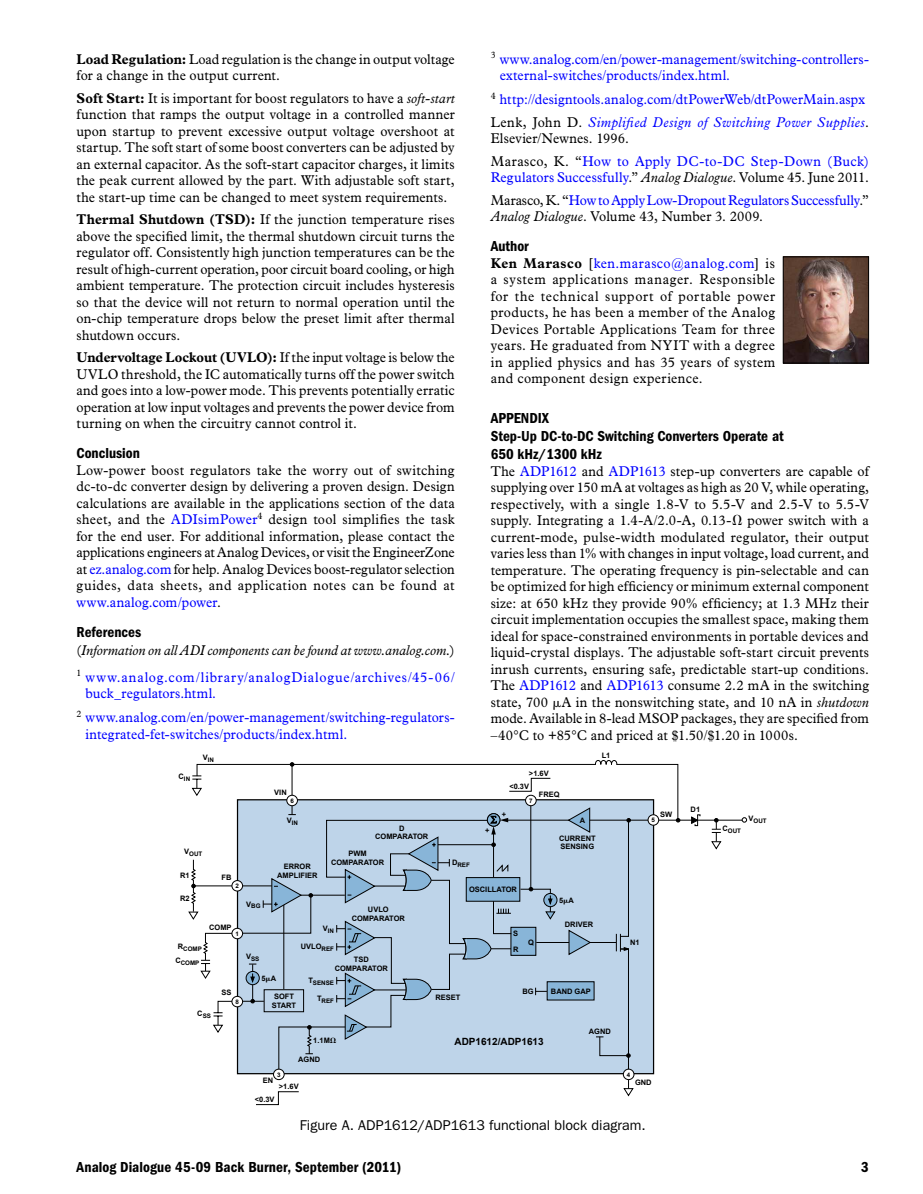
<style>
.page{position:relative;width:923px;height:1194px;background:#fff}
.page>*{position:absolute;margin:0;border:0;box-sizing:border-box;transform-origin:0 0}
.t1{font:15px/18px "ITC Franklin Gothic Std Dm Cd";color:#000}
.t2{font:14.25px/16.5px "Plantin Std";letter-spacing:.015em;color:#000;text-align:justify;scale:.93 1}
.t3{font:14.25px/22.5px "Plantin Std";letter-spacing:.01em;color:#00f;scale:.93 1}
.t4{font:italic 14.25px/27px "Plantin Std";letter-spacing:.005em;color:#000;scale:.93 1}
.t5{font:14.25px "ITC Franklin Gothic Std";color:#000}
.t6{font:700 9.9px "Arial";color:#000}
.t7{font:700 7.5px/8.7px "Arial";color:#000;text-align:center}
.t8{font:700 6.3px/13.6px "Arial";color:#000;text-align:center}
.s1{font-weight:700}
.s2{font-style:italic}
.s3{color:#00f}
.s4{font-style:normal}
.s5{font-style:normal;color:#00f}
.s6{color:#000}
.s7{font-style:italic;color:#000}
</style>
<div class="page">
<img style="left:784px;top:259px;width:82px;height:102px">
<div style="left:782px;top:257px;width:86px;height:106px;border:1px solid #000"></div>
<svg style="left:690px;top:814px;width:11px;height:13px"></svg>
<hr style="left:506px;top:820px;width:238px;height:1px;background:#000">
<svg style="left:710px;top:818px;width:12px;height:32px"></svg>
<svg style="left:741px;top:817px;width:6px;height:6px"></svg>
<svg style="left:188px;top:760px;width:492px;height:346px"></svg>
<p class="t2" style="left:77px;top:51px;width:408px"><span class="s1">Load Regulation:</span> Load regulation is the change in output voltage for a change in the output current.</p>
<p class="t2" style="left:77px;top:90px;width:408px"><span class="s1">Soft Start:</span> It is important for boost regulators to have a <span class="s2">soft-start </span>function that ramps the output voltage in a controlled manner upon startup to prevent excessive output voltage overshoot at startup. The soft start of some boost converters can be adjusted by an external capacitor. As the soft-start capacitor charges, it limits the peak current allowed by the part. With adjustable soft start, the start-up time can be changed to meet system requirements.</p>
<p class="t2" style="left:77px;top:211px;width:408px"><span class="s1">Thermal Shutdown (TSD):</span> If the junction temperature rises above the specified limit, the thermal shutdown circuit turns the regulator off. Consistently high junction temperatures can be the result of high-current operation, poor circuit board cooling, or high ambient temperature. The protection circuit includes hysteresis so that the device will not return to normal operation until the on-chip temperature drops below the preset limit after thermal shutdown occurs.</p>
<p class="t2" style="left:77px;top:350px;width:408px"><span class="s1">Undervoltage Lockout (UVLO):</span> If the input voltage is below the UVLO threshold, the IC automatically turns off the power switch and goes into a low-power mode. This prevents potentially erratic operation at low input voltages and prevents the power device from turning on when the circuitry cannot control it.</p>
<p class="t1" style="left:76px;top:445px;width:65px">Conclusion</p>
<p class="t2" style="left:76px;top:462px;width:408px">Low-power boost regulators take the worry out of switching dc-to-dc converter design by delivering a proven design. Design calculations are available in the applications section of the data sheet, and the <span class="s3">ADIsimPower</span><sup>4</sup> design tool simplifies the task for the end user. For additional information, please contact the applications engineers at Analog Devices, or visit the EngineerZone at <span class="s3">ez.analog.com</span> for help. Analog Devices boost-regulator selection guides, data sheets, and application notes can be found at <span class="s3">www.analog.com/power</span>.</p>
<p class="t1" style="left:76px;top:623px;width:66px">References</p>
<p class="t4" style="left:76px;top:637px;width:408px"><span class="s4">(</span>Information on all ADI components can be found at www.analog.com.<span class="s4">)<br></span><sup>1</sup> <span class="s5">www.analog.com/library/analogDialogue/archives/45-06/</span></p>
<p class="t3" style="left:76px;top:682px;width:408px;line-height:24px;text-indent:9px">buck_regulators.html.<br><sup>2</sup> www.analog.com/en/power-management/switching-regulators-</p>
<p class="t3" style="left:86px;top:723px;width:283px">integrated-fet-switches/products/index.html.</p>
<p class="t8" style="left:203px;top:753px;width:13px"><sup>V</sup>IN</p>
<p class="t3" style="left:500px;top:51px;width:398px;line-height:16.5px;text-indent:-9px"><sup>3</sup> www.analog.com/en/power-management/switching-controllers&shy;external-switches/products/index.html.</p>
<p class="t3" style="left:490px;top:88px;width:408px"><sup>4</sup> http://designtools.analog.com/dtPowerWeb/dtPowerMain.aspx<br><span class="s6">Lenk, John D.</span> <span class="s2">Simplified Design of Switching Power Supplies</span><span class="s6">.</span></p>
<p class="t3" style="left:491px;top:127px;width:408px"><span class="s6">Elsevier/Newnes. 1996.<br>Marasco, K. “</span>How to Apply DC-to-DC Step-Down (Buck)</p>
<p class="t3" style="left:491px;top:166px;width:408px">Regulators Successfully<span class="s6">.”</span> <span class="s7">Analog Dialogue</span><span class="s6">. Volume 45. June 2011.<br>Marasco, K. “</span>How to Apply Low-Dropout Regulators Successfully<span class="s6">.”</span></p>
<p class="t2" style="left:491px;top:208px;width:294px"><span class="s2">Analog Dialogue</span>. Volume 43, Number 3. 2009.</p>
<p class="t1" style="left:490px;top:238px;width:40px">Author</p>
<p class="t2" style="left:490px;top:255px;width:307px"><span class="s1">Ken Marasco</span> [<span class="s3">ken.marasco@analog.com</span>] is a system applications manager. Responsible for the technical support of portable power products, he has been a member of the Analog Devices Portable Applications Team for three years. He graduated from NYIT with a degree in applied physics and has 35 years of system and component design experience.</p>
<p class="t1" style="left:490px;top:409px;width:294px">Appendix<br>Step-Up DC-to-DC Switching Converters Operate at<br>650 kHz/1300 kHz</p>
<p class="t2" style="left:490px;top:463px;width:408px">The <span class="s3">ADP1612</span> and <span class="s3">ADP1613</span> step-up converters are capable of supplying over 150 mA at voltages as high as 20 V, while operating, respectively, with a single 1.8-V to 5.5-V and 2.5-V to 5.5-V supply. Integrating a 1.4-A/2.0-A, 0.13- power switch with a current-mode, pulse-width modulated regulator, their output varies less than 1% with changes in input voltage, load current, and temperature. The operating frequency is pin-selectable and can be optimized for high efficiency or minimum external component size: at 650 kHz they provide 90% efficiency; at 1.3 MHz their circuit implementation occupies the smallest space, making them ideal for space-constrained environments in portable devices and liquid-crystal displays. The adjustable soft-start circuit prevents inrush currents, ensuring safe, predictable start-up conditions.<br>The <span class="s3">ADP1612</span> and <span class="s3">ADP1613</span> consume 2.2 mA in the switching state, 700 A in the nonswitching state, and 10 nA in <span class="s2">shutdown </span>mode. Available in 8-lead MSOP packages, they are specified from –40°C to +85°C and priced at $1.50/$1.20 in 1000s.</p>
<p class="t7" style="left:601px;top:751px;width:10px">L1</p>
<p class="t7" style="left:509px;top:767px;width:41px;line-height:13.2px;text-align:left;text-indent:20px">&gt;1.6V &lt;0.3V</p>
<p class="t8" style="left:179px;top:772px;width:13px"><sup>C</sup>IN</p>
<p class="t7" style="left:274px;top:788px;width:14px">VIN</p>
<p class="t7" style="left:539px;top:790px;width:22px">FREQ</p>
<p class="t8" style="left:290px;top:794px;width:5px">6</p>
<p class="t8" style="left:287px;top:816px;width:13px"><sup>V</sup>IN</p>
<p class="t8" style="left:529px;top:794px;width:5px">7</p>
<p class="t7" style="left:690px;top:806px;width:11px">D1</p>
<p class="t7" style="left:660px;top:810px;width:14px">SW</p>
<p class="t7" style="left:502px;top:810px;width:6px">+</p>
<p class="t7" style="left:579px;top:816px;width:7px">A</p>
<p class="t8" style="left:748px;top:814px;width:20px"><sup>V</sup>OUT</p>
<p class="t8" style="left:722px;top:824px;width:20px"><sup>C</sup>OUT</p>
<p class="t8" style="left:651px;top:813px;width:5px">5</p>
<p class="t7" style="left:375px;top:824px;width:55px">D<br>COMPARATOR</p>
<p class="t7" style="left:485px;top:826px;width:6px">+</p>
<p class="t7" style="left:559px;top:834px;width:38px;text-align:left">CURRENT<br>SENSING</p>
<p class="t8" style="left:184px;top:847px;width:20px"><sup>V</sup>OUT</p>
<p class="t7" style="left:331px;top:850px;width:55px">PWM<br>COMPARATOR</p>
<p class="t8" style="left:452px;top:858px;width:19px;rotate:1deg"><sup>D</sup>REF</p>
<p class="t7" style="left:277px;top:863px;width:42px">ERROR<br>AMPLIFIER</p>
<p class="t7" style="left:180px;top:871px;width:11px">R1</p>
<p class="t7" style="left:180px;top:894px;width:11px">R2</p>
<p class="t7" style="left:221px;top:873px;width:11px">FB</p>
<p class="t8" style="left:235px;top:879px;width:5px">2</p>
<p class="t7" style="left:469px;top:885px;width:49px">OSCILLATOR</p>
<p class="t7" style="left:513px;top:926px;width:7px;line-height:15.8px;text-align:left">S<br>R</p>
<p class="t7" style="left:528px;top:938px;width:7px">Q</p>
<p class="t7" style="left:559px;top:897px;width:16px">5 A</p>
<p class="t7" style="left:565px;top:921px;width:30px">DRIVER</p>
<p class="t8" style="left:246px;top:900px;width:16px"><sup>V</sup>BG</p>
<p class="t7" style="left:352px;top:906px;width:55px">UVLO<br>COMPARATOR</p>
<p class="t7" style="left:335px;top:955px;width:55px">TSD<br>COMPARATOR</p>
<p class="t7" style="left:209px;top:924px;width:24px">COMP</p>
<p class="t8" style="left:323px;top:924px;width:13px"><sup>V</sup>IN</p>
<p class="t7" style="left:301px;top:942px;width:35px">UVLO<sub>REF</sub></p>
<p class="t8" style="left:308px;top:976px;width:27px"><sup>T</sup>SENSE</p>
<p class="t8" style="left:317px;top:994px;width:19px"><sup>T</sup>REF</p>
<p class="t8" style="left:235px;top:927px;width:5px">1</p>
<p class="t7" style="left:630px;top:938px;width:11px">N1</p>
<p class="t8" style="left:175px;top:942px;width:28px"><sup>R</sup>COMP<br><sup>C</sup>COMP</p>
<p class="t8" style="left:246px;top:952px;width:15px"><sup>V</sup>SS</p>
<p class="t7" style="left:261px;top:975px;width:16px">5 A</p>
<p class="t7" style="left:551px;top:987px;width:41px">BAND GAP</p>
<p class="t7" style="left:522px;top:987px;width:13px">BG</p>
<p class="t7" style="left:221px;top:988px;width:11px">SS</p>
<p class="t7" style="left:272px;top:992px;width:26px;text-align:left">SOFT<br>START</p>
<p class="t7" style="left:435px;top:994px;width:26px">RESET</p>
<p class="t8" style="left:235px;top:995px;width:5px">8</p>
<p class="t8" style="left:197px;top:1009px;width:15px"><sup>C</sup>SS</p>
<p class="t7" style="left:313px;top:1037px;width:18px">1.1M</p>
<p class="t7" style="left:298px;top:1056px;width:23px">AGND</p>
<p class="t6" style="left:454px;top:1035px;width:91px">ADP1612/ADP1613</p>
<p class="t7" style="left:588px;top:1027px;width:23px">AGND</p>
<p class="t8" style="left:277px;top:1068px;width:5px">3</p>
<p class="t8" style="left:627px;top:1068px;width:5px">4</p>
<p class="t7" style="left:263px;top:1076px;width:12px">EN</p>
<p class="t7" style="left:635px;top:1078px;width:18px">GND</p>
<p class="t7" style="left:279px;top:1082px;width:21px">&gt;1.6V</p>
<p class="t7" style="left:255px;top:1095px;width:21px">&lt;0.3V</p>
<p class="t5" style="left:300px;top:1117px;width:347px">Figure A. ADP1612/ADP1613 functional block diagram.</p>
<p class="t1" style="left:76px;top:1158px;width:326px">Analog Dialogue 45-09 Back Burner, September (2011)</p>
<p class="t1" style="left:861px;top:1158px;width:9px">3</p>
</div>
